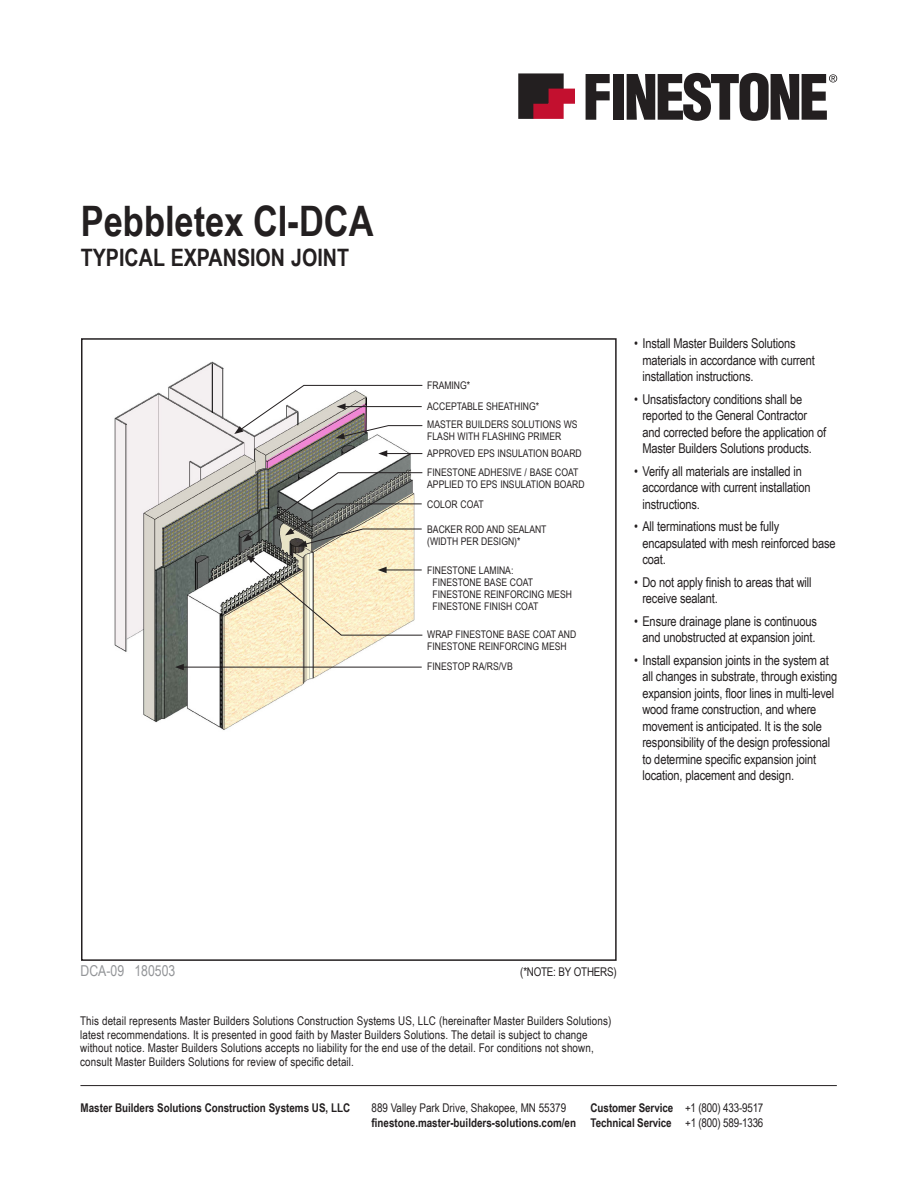
<style>
.page{position:relative;width:918px;height:1188px;background:#fff}
.page>*{position:absolute;margin:0;border:0;box-sizing:border-box;transform-origin:0 0}
.t1{font:700 42px "Arial Narrow";color:#231f20}
.Detail_Product_Descr{font:700 24px "Arial Narrow";color:#231f20}
.t2{font:19.2px "Arial Narrow";color:#000;scale:.95 1}
.Detail_Number{font:15px "Arial Narrow";color:#939598}
.Bulleted_List{font:13.5px/16.5px "Arial Narrow";letter-spacing:-.01em;color:#231f20}
.t3{font:12px/13.5px "Arial Narrow";letter-spacing:.01em;color:#231f20}
.t4{font:700 12px/15px "Arial Narrow";color:#231f20;text-align:right}
.t5{font:12px "Arial Narrow";letter-spacing:-.02em;color:#231f20}
.Leader_Notes{font:10.5px/12px "Arial Narrow";color:#231f20}
.s1{font-weight:400}
</style>
<div class="page">
<div style="left:81px;top:338px;width:536px;height:623px;border:2px solid #231f20"></div>
<hr style="left:80px;top:1085px;width:757px;height:1px;background:#231f20">
<div style="left:613px;top:74px;width:11px;height:46px;background:#231f20"></div>
<svg style="left:586px;top:74px;width:24px;height:46px"></svg>
<svg style="left:627px;top:73px;width:210px;height:48px"></svg>
<svg style="left:518px;top:73px;width:57px;height:46px;background:#773b45"></svg>
<img style="left:114px;top:361px;width:303px;height:369px">
<hr style="left:212px;top:364px;width:1px;height:49px;background:#000">
<hr style="left:385px;top:453px;width:37px;height:1px;background:#231f20">
<svg style="left:378px;top:450px;width:9px;height:7px"></svg>
<hr style="left:181px;top:667px;width:241px;height:1px;background:#231f20">
<svg style="left:175px;top:664px;width:9px;height:6px"></svg>
<svg style="left:234px;top:385px;width:189px;height:54px"></svg>
<svg style="left:246px;top:555px;width:177px;height:81px;background:#e7ddc1"></svg>
<svg style="left:243px;top:472px;width:180px;height:75px"></svg>
<p class="t2" style="left:160px;top:189px;width:215px">CA-09 Typical Expansion Joint</p>
<h1 class="t1" style="left:81px;top:196px;width:294px">Pebbletex CI-DCA</h1>
<p class="Detail_Product_Descr" style="left:81px;top:243px;width:270px">TYPICAL EXPANSION JOINT</p>
<p class="Leader_Notes" style="left:427px;top:379px;width:45px">FRAMING*</p>
<p class="Leader_Notes" style="left:427px;top:400px;width:113px">ACCEPTABLE SHEATHING*</p>
<p class="Leader_Notes" style="left:427px;top:418px;width:152px">MASTER BUILDERS SOLUTIONS WS<br>FLASH WITH FLASHING PRIMER</p>
<p class="Leader_Notes" style="left:427px;top:447px;width:156px">APPROVED EPS INSULATION BOARD</p>
<p class="Leader_Notes" style="left:427px;top:466px;width:159px">FINESTONE ADHESIVE / BASE COAT<br>APPLIED TO EPS INSULATION BOARD</p>
<p class="Leader_Notes" style="left:427px;top:498px;width:58px">COLOR COAT</p>
<p class="Leader_Notes" style="left:427px;top:523px;width:121px">BACKER ROD AND SEALANT (WIDTH PER DESIGN)*</p>
<p class="Leader_Notes" style="left:432px;top:564px;width:141px;text-indent:-5px">FINESTONE LAMINA:<br>FINESTONE BASE COAT<br>FINESTONE REINFORCING MESH<br>FINESTONE FINISH COAT</p>
<p class="Leader_Notes" style="left:427px;top:628px;width:151px">WRAP FINESTONE BASE COAT AND<br>FINESTONE REINFORCING MESH</p>
<p class="Leader_Notes" style="left:427px;top:660px;width:87px">FINESTOP RA/RS/VB</p>
<p class="Bulleted_List" style="left:642px;top:335px;width:174px;text-indent:-8px">• Install Master Builders Solutions materials in accordance with current installation instructions.</p>
<p class="Bulleted_List" style="left:642px;top:390px;width:185px;text-indent:-8px">• Unsatisfactory conditions shall be reported to the General Contractor and corrected before the application of Master Builders Solutions products.</p>
<p class="Bulleted_List" style="left:642px;top:462px;width:170px;text-indent:-8px">• Verify all materials are installed in accordance with current installation instructions.</p>
<p class="Bulleted_List" style="left:642px;top:518px;width:195px;text-indent:-8px">• All terminations must be fully encapsulated with mesh reinforced base coat.</p>
<p class="Bulleted_List" style="left:642px;top:573px;width:171px;text-indent:-8px">• Do not apply finish to areas that will receive sealant.</p>
<p class="Bulleted_List" style="left:634px;top:612px;width:184px;text-align:center">• Ensure drainage plane is continuous and unobstructed at expansion joint.</p>
<p class="Bulleted_List" style="left:642px;top:651px;width:196px;text-indent:-8px">• Install expansion joints in the system at all changes in substrate, through existing expansion joints, floor lines in multi-level wood frame construction, and where movement is anticipated. It is the sole responsibility of the design professional to determine specific expansion joint location, placement and design.</p>
<p class="Detail_Number" style="left:80px;top:960px;width:97px">DCA-09 180503</p>
<p class="t5" style="left:520px;top:963px;width:98px">(*NOTE: BY OTHERS)</p>
<p class="t3" style="left:80px;top:1014px;width:533px">This detail represents Master Builders Solutions Construction Systems US, LLC (hereinafter Master Builders Solutions) latest recommendations. It is presented in good faith by Master Builders Solutions. The detail is subject to change without notice. Master Builders Solutions accepts no liability for the end use of the detail. For conditions not shown, consult Master Builders Solutions for review of specific detail.</p>
<p class="t4" style="left:81px;top:1101px;width:271px">Master Builders Solutions Construction Systems US, LLC</p>
<p class="t3" style="left:372px;top:1101px;width:196px">889 Valley Park Drive, Shakopee, MN 55379</p>
<p class="t4" style="left:372px;top:1101px;width:393px">Customer Service <span class="s1">+1 (800) 433-9517<br></span>finestone.master-builders-solutions.com/en Technical Service <span class="s1">+1 (800) 589-1336</span></p>
</div>
